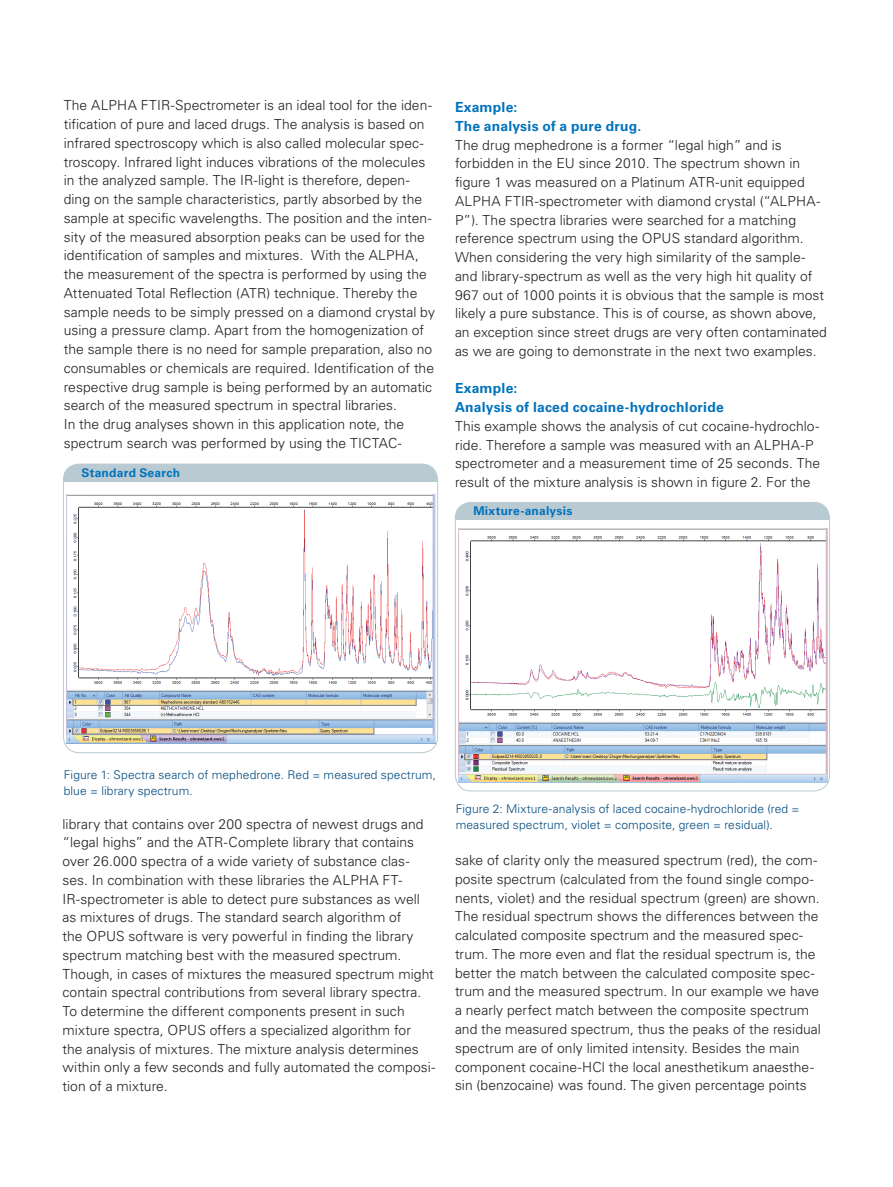
<style>
.page{position:relative;width:893px;height:1187px;background:#fff}
.page>*{position:absolute;margin:0;border:0;box-sizing:border-box;transform-origin:0 0}
.t1{font:300 13.8px/18.8px "Univers LT Std";letter-spacing:.005em;color:#231f20}
.t2{font:700 13.8px/18.8px "Univers LT Std";letter-spacing:.015em;color:#0072bc}
.t3{font:300 12px/15.8px "Univers LT Std";letter-spacing:.01em;color:#004a7f}
.t4{font:700 12px "Univers LT Std";letter-spacing:.02em;color:#0072bc}
</style>
<div class="page">
<div style="left:63px;top:464px;width:375px;height:17px;background:#bacad2"></div>
<div style="left:63px;top:463px;width:375px;height:290px;border:1px solid #bacad2;border-radius:16px"></div>
<img style="left:67px;top:494px;width:369px;height:249px">
<div style="left:455px;top:502px;width:374px;height:17px;background:#bacad2"></div>
<div style="left:455px;top:502px;width:375px;height:289px;border:1px solid #bacad2;border-radius:16px"></div>
<img style="left:458px;top:528px;width:370px;height:254px">
<p class="t1" style="left:64px;top:96px;width:373px">The ALPHA FTIR-Spectrometer is an ideal tool for the iden&shy;tification of pure and laced drugs. The analysis is based on infrared spectroscopy which is also called molecular spec&shy;troscopy. Infrared light induces vibrations of the molecules in the analyzed sample. The IR-light is therefore, depen&shy;ding on the sample characteristics, partly absorbed by the sample at specific wavelengths. The position and the inten&shy;sity of the measured absorption peaks can be used for the identification of samples and mixtures. With the ALPHA, the measurement of the spectra is performed by using the Attenuated Total Reflection (ATR) technique. Thereby the sample needs to be simply pressed on a diamond crystal by using a pressure clamp. Apart from the homogenization of the sample there is no need for sample preparation, also no consumables or chemicals are required. Identification of the respective drug sample is being performed by an automatic search of the measured spectrum in spectral libraries.<br>In the drug analyses shown in this application note, the spectrum search was performed by using the TICTAC-</p>
<p class="t4" style="left:81px;top:465px;width:100px">Standard Search</p>
<p class="t2" style="left:455px;top:98px;width:188px">Example:<br>The analysis of a pure drug.</p>
<p class="t1" style="left:455px;top:135px;width:373px">The drug mephedrone is a former “legal high” and is forbidden in the EU since 2010. The spectrum shown in figure 1 was measured on a Platinum ATR-unit equipped ALPHA FTIR-spectrometer with diamond crystal (“ALPHA-P”). The spectra libraries were searched for a matching reference spectrum using the OPUS standard algorithm.<br>When considering the very high similarity of the sample&shy;and library-spectrum as well as the very high hit quality of 967 out of 1000 points it is obvious that the sample is most likely a pure substance. This is of course, as shown above, an exception since street drugs are very often contaminated as we are going to demonstrate in the next two examples.</p>
<p class="t2" style="left:455px;top:379px;width:270px">Example:<br>Analysis of laced cocaine-hydrochloride</p>
<p class="t1" style="left:455px;top:416px;width:367px">This example shows the analysis of cut cocaine-hydrochlo&shy;ride. Therefore a sample was measured with an ALPHA-P spectrometer and a measurement time of 25 seconds. The result of the mixture analysis is shown in figure 2. For the</p>
<p class="t4" style="left:473px;top:504px;width:101px">Mixture-analysis</p>
<p class="t3" style="left:64px;top:766px;width:374px">Figure 1: Spectra search of mephedrone. Red = measured spectrum, blue = library spectrum.</p>
<p class="t1" style="left:63px;top:814px;width:374px">library that contains over 200 spectra of newest drugs and “legal highs” and the ATR-Complete library that contains over 26.000 spectra of a wide variety of substance clas&shy;ses. In combination with these libraries the ALPHA FT-IR-spectrometer is able to detect pure substances as well as mixtures of drugs. The standard search algorithm of<br>the OPUS software is very powerful in finding the library spectrum matching best with the measured spectrum.<br>Though, in cases of mixtures the measured spectrum might contain spectral contributions from several library spectra.<br>To determine the different components present in such mixture spectra, OPUS offers a specialized algorithm for<br>the analysis of mixtures. The mixture analysis determines within only a few seconds and fully automated the composi&shy;tion of a mixture.</p>
<p class="t3" style="left:456px;top:800px;width:345px">Figure 2: Mixture-analysis of laced cocaine-hydrochloride (red = measured spectrum, violet = composite, green = residual).</p>
<p class="t1" style="left:455px;top:850px;width:367px">sake of clarity only the measured spectrum (red), the com&shy;posite spectrum (calculated from the found single compo&shy;nents, violet) and the residual spectrum (green) are shown.<br>The residual spectrum shows the differences between the calculated composite spectrum and the measured spec&shy;trum. The more even and flat the residual spectrum is, the better the match between the calculated composite spec&shy;trum and the measured spectrum. In our example we have a nearly perfect match between the composite spectrum and the measured spectrum, thus the peaks of the residual spectrum are of only limited intensity. Besides the main component cocaine-HCl the local anesthetikum anaesthe&shy;sin (benzocaine) was found. The given percentage points</p>
</div>
